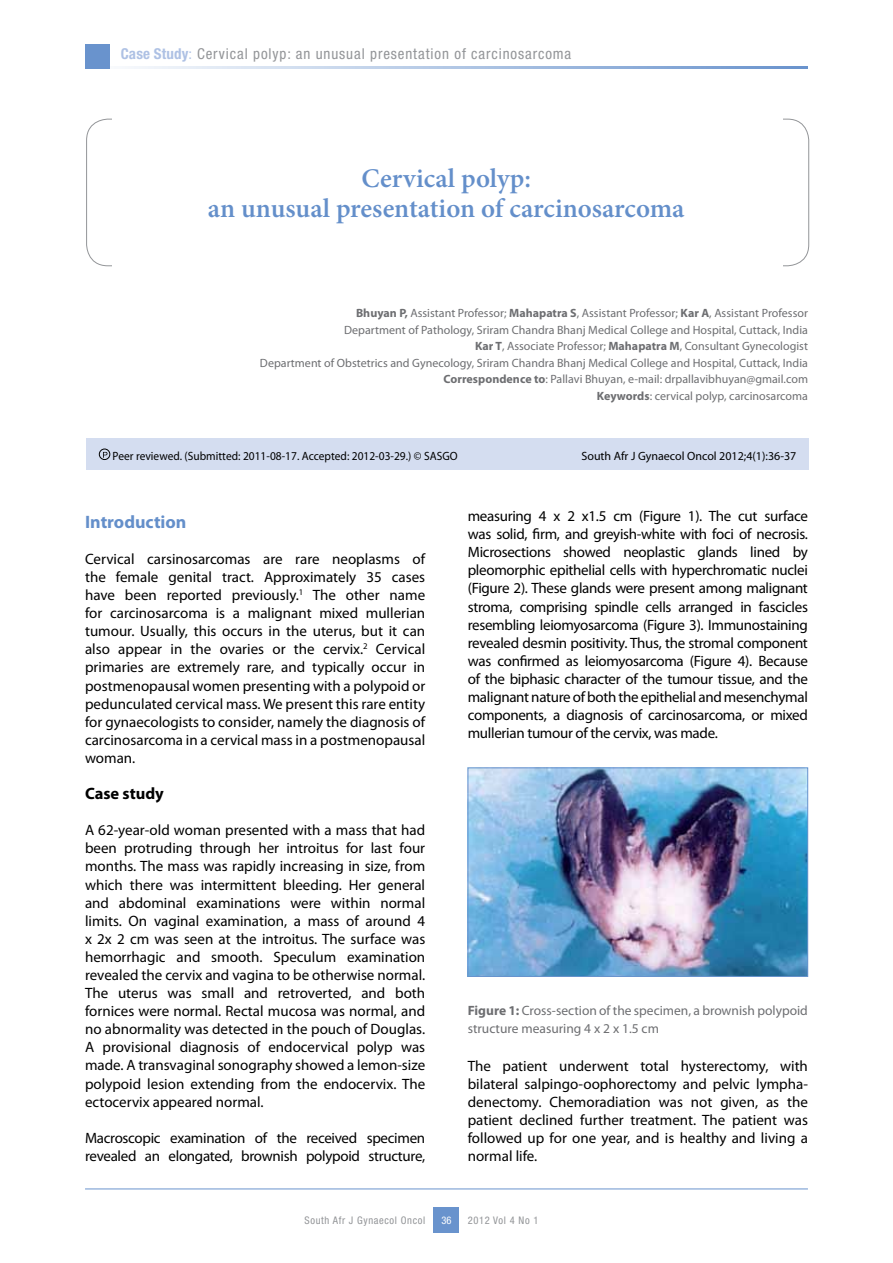
<style>
.page{position:relative;width:893px;height:1263px;background:#fff}
.page>*{position:absolute;margin:0;border:0;box-sizing:border-box;transform-origin:0 0}
.t1{font:600 27px/30px "Minion Pro";color:#648fca;text-align:center}
.t2{font:700 18px "Myriad Pro";color:#648fca}
.t3{font:700 16.5px "Myriad Pro";color:#000}
.t4{font:15px/18.1px "Myriad Pro";letter-spacing:-.01em;color:#000;text-align:justify}
.t5{font:condensed 15px "Helvetica Neue LT Std";letter-spacing:.06em;color:#939598}
.t6{font:13.5px/18px "Myriad Pro";color:#6d6e71}
.t7{font:12px/16.5px "Myriad Pro";color:#6d6e71;text-align:right}
.t8{font:12px "Myriad Pro";color:#000;scale:.95 1}
.t9{font:12px "Myriad Pro";color:#000}
.t10{font:condensed 10.5px "Helvetica Neue LT Std";letter-spacing:.06em;color:#939598}
.t11{font:condensed 10.5px "Helvetica Neue LT Std";color:#fff}
.s1{font-weight:700;color:#aec1e4}
.s2{color:#aec1e4}
.s3{font-weight:700}
</style>
<div class="page">
<div style="left:434px;top:1208px;width:25px;height:25px;background:#6993cd"></div>
<hr style="left:85px;top:66px;width:723px;height:2px;background:#6993cd">
<div style="left:85px;top:44px;width:24px;height:24px;background:#6993cd"></div>
<hr style="left:85px;top:1188px;width:723px;height:1px;background:#6993cd">
<div style="left:86px;top:438px;width:723px;height:32px;background:#d4ddf0"></div>
<div style="left:99px;top:449px;width:11px;height:11px;border:1px solid #000;border-radius:50%"></div>
<svg style="left:103px;top:452px;width:4px;height:6px"></svg>
<img style="left:470px;top:769px;width:336px;height:206px">
<div style="left:468px;top:767px;width:340px;height:210px;border:1px solid #6993cd"></div>
<p class="t5" style="left:121px;top:45px;width:452px"><span class="s1">Case Study</span><span class="s2">:</span> Cervical polyp: an unusual presentation of carcinosarcoma</p>
<h1 class="t1" style="left:208px;top:164px;width:478px">Cervical polyp:<br>an unusual presentation of carcinosarcoma</h1>
<p class="t7" style="left:260px;top:305px;width:550px"><span class="s3">Bhuyan P,</span> Assistant Professor; <span class="s3">Mahapatra S</span>, Assistant Professor; <span class="s3">Kar A</span>, Assistant Professor<br>Department of Pathology, Sriram Chandra Bhanj Medical College and Hospital, Cuttack, India<br><span class="s3">Kar T</span>, Associate Professor; <span class="s3">Mahapatra M</span>, Consultant Gynecologist<br>Department of Obstetrics and Gynecology, Sriram Chandra Bhanj Medical College and Hospital, Cuttack, India <span class="s3">Correspondence to</span>: Pallavi Bhuyan, e-mail: drpallavibhuyan@gmail.com<br><span class="s3">Keywords</span>: cervical polyp, carcinosarcoma</p>
<p class="t8" style="left:113px;top:448px;width:365px">Peer reviewed. (Submitted: 2011-08-17. Accepted: 2012-03-29.) © SASGO</p>
<p class="t9" style="left:581px;top:448px;width:216px">South Afr J Gynaecol Oncol 2012;4(1):36-37</p>
<p class="t2" style="left:85px;top:510px;width:103px">Introduction</p>
<p class="t4" style="left:85px;top:550px;width:342px">Cervical carsinosarcomas are rare neoplasms of the female genital tract. Approximately 35 cases have been reported previously.<sup>1</sup> The other name for carcinosarcoma is a malignant mixed mullerian tumour. Usually, this occurs in the uterus, but it can also appear in the ovaries or the cervix.<sup>2</sup> Cervical primaries are extremely rare, and typically occur in postmenopausal women presenting with a polypoid or pedunculated cervical mass. We present this rare entity for gynaecologists to consider, namely the diagnosis of carcinosarcoma in a cervical mass in a postmenopausal woman.</p>
<p class="t3" style="left:85px;top:783px;width:80px">Case study</p>
<p class="t4" style="left:85px;top:821px;width:342px">A 62-year-old woman presented with a mass that had been protruding through her introitus for last four months. The mass was rapidly increasing in size, from which there was intermittent bleeding. Her general and abdominal examinations were within normal limits. On vaginal examination, a mass of around 4 x 2x 2 cm was seen at the introitus. The surface was hemorrhagic and smooth. Speculum examination revealed the cervix and vagina to be otherwise normal.<br>The uterus was small and retroverted, and both fornices were normal. Rectal mucosa was normal, and no abnormality was detected in the pouch of Douglas.<br>A provisional diagnosis of endocervical polyp was made. A transvaginal sonography showed a lemon-size polypoid lesion extending from the endocervix. The ectocervix appeared normal.</p>
<p class="t4" style="left:85px;top:1128px;width:342px">Macroscopic examination of the received specimen revealed an elongated, brownish polypoid structure,</p>
<p class="t4" style="left:468px;top:507px;width:342px">measuring 4 x 2 x1.5 cm (Figure 1). The cut surface was solid, firm, and greyish-white with foci of necrosis.<br>Microsections showed neoplastic glands lined by pleomorphic epithelial cells with hyperchromatic nuclei (Figure 2). These glands were present among malignant stroma, comprising spindle cells arranged in fascicles resembling leiomyosarcoma (Figure 3). Immunostaining revealed desmin positivity. Thus, the stromal component was confirmed as leiomyosarcoma (Figure 4). Because of the biphasic character of the tumour tissue, and the malignant nature of both the epithelial and mesenchymal components, a diagnosis of carcinosarcoma, or mixed mullerian tumour of the cervix, was made.</p>
<p class="t6" style="left:468px;top:1001px;width:342px"><span class="s3">Figure 1:</span> Cross-section of the specimen, a brownish polypoid structure measuring 4 x 2 x 1.5 cm</p>
<p class="t4" style="left:468px;top:1056px;width:342px">The patient underwent total hysterectomy, with bilateral salpingo-oophorectomy and pelvic lympha&shy;denectomy. Chemoradiation was not given, as the patient declined further treatment. The patient was followed up for one year, and is healthy and living a normal life.</p>
<p class="t10" style="left:305px;top:1214px;width:122px">South Afr J Gynaecol Oncol</p>
<p class="t10" style="left:468px;top:1214px;width:72px">2012 Vol 4 No 1</p>
<p class="t11" style="left:441px;top:1214px;width:12px">36</p>
</div>
